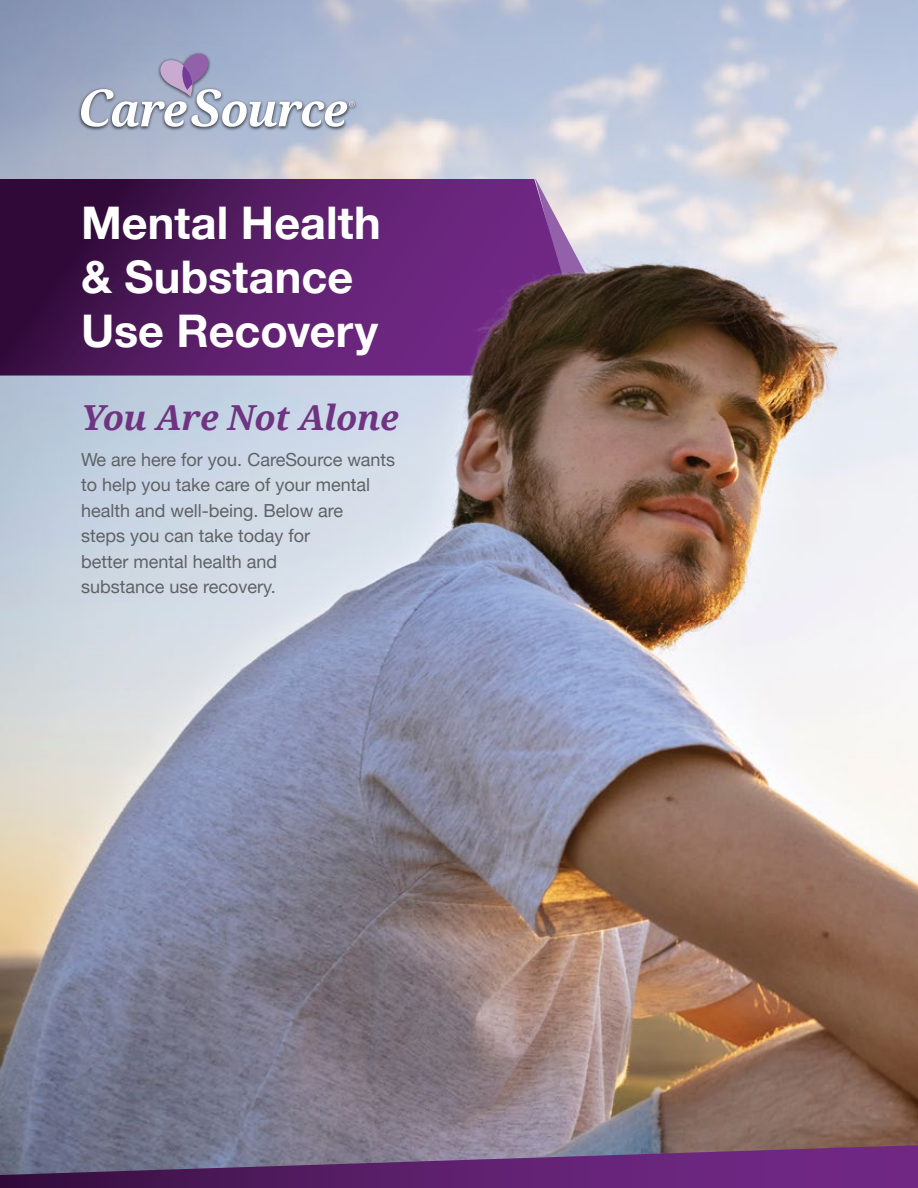
<style>
.page{position:relative;width:918px;height:1188px;background:#fff}
.page>*{position:absolute;margin:0;border:0;box-sizing:border-box;transform-origin:0 0}
.t1{font:700 45px/54px "Helvetica Neue LT Pro";color:#fff}
.t2{font:italic 700 34.5px "Droid Serif";letter-spacing:-.01em;color:#6e3481}
.t3{font:18px/25.5px "Helvetica Neue LT Pro";color:#606165}
</style>
<div class="page">
<img style="left:1px;top:0;width:917px;height:1145px">
<svg style="left:592px;top:179px;width:56px;height:48px"></svg>
<svg style="left:0;top:179px;width:592px;height:197px;background:#561f64"></svg>
<div style="left:77px;top:52px;width:281px;height:79px;background:#000;opacity:.75"></div>
<svg style="left:81px;top:52px;width:274px;height:75px;background:#adb5cc"></svg>
<img style="left:446px;top:227px;width:418px;height:393px">
<svg style="left:0;top:1145px;width:918px;height:43px;background:#683f79"></svg>
<h1 class="t1" style="left:81px;top:195px;width:301px">Mental Health &amp; Substance<br>Use Recovery</h1>
<h2 class="t2" style="left:81px;top:393px;width:319px">You Are Not Alone</h2>
<p class="t3" style="left:81px;top:446px;width:316px">We are here for you. CareSource wants to help you take care of your mental health and well-being. Below are<br>steps you can take today for<br>better mental health and<br>substance use recovery.</p>
</div>
